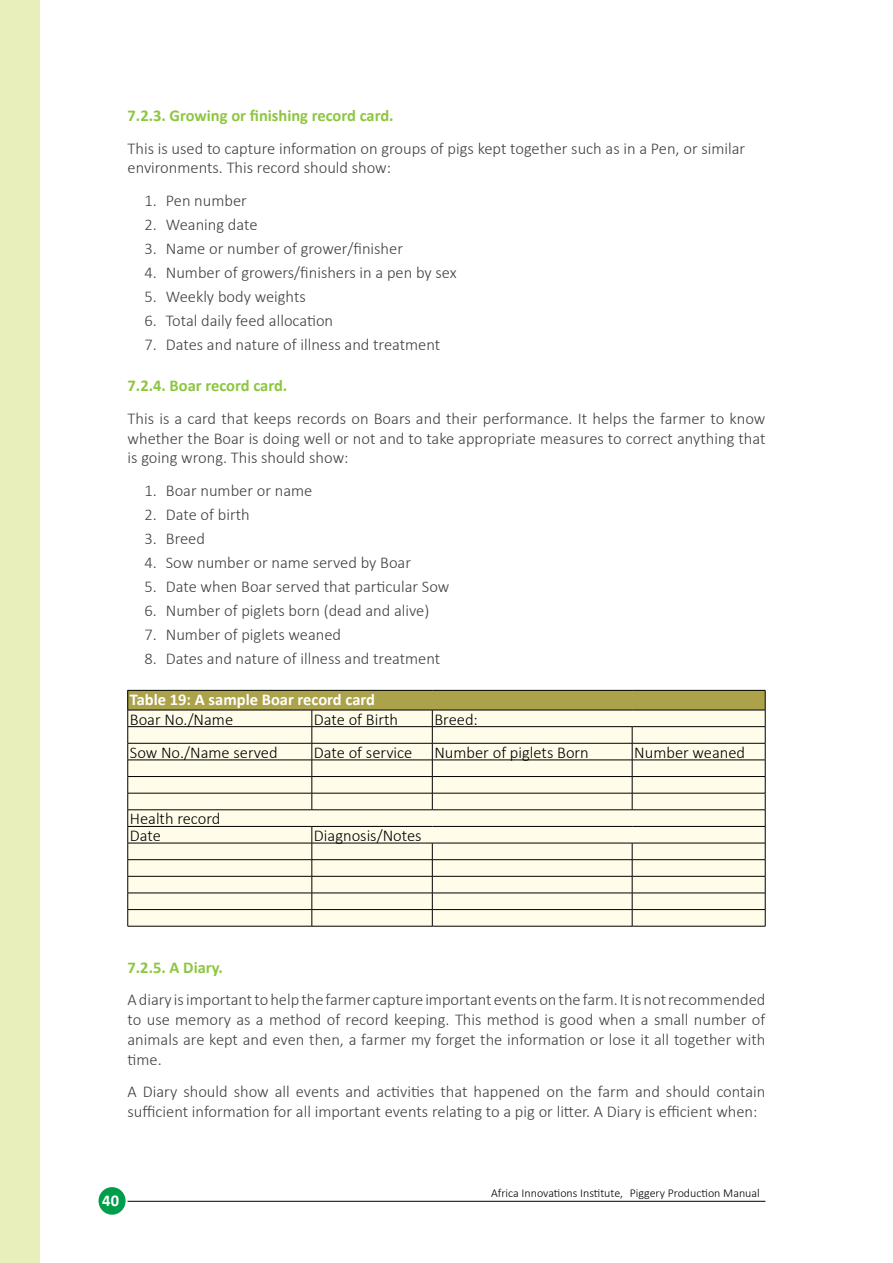
<style>
.page{position:relative;width:893px;height:1263px;background:#fff}
.page>*{position:absolute;margin:0;border:0;box-sizing:border-box;transform-origin:0 0}
.t1{font:300 16.5px/19.8px "Calibri";color:#414042}
.t2{font:300 16.5px/16.6px "Calibri";color:#000}
.t3{font:700 16.5px "Calibri";color:#8dc63f}
.t4{font:700 16.5px "Calibri";color:#fff}
.t5{font:300 12px "Calibri";color:#000}
</style>
<div class="page">
<div style="left:0;top:0;width:40px;height:1263px;background:#e8efbb"></div>
<hr style="left:128px;top:1201px;width:637px;height:1px;background:#000">
<div style="left:99px;top:1187px;width:27px;height:28px;background:#009e4b;border-radius:50%"></div>
<div style="left:128px;top:690px;width:637px;height:20px;background:#aba24a"></div>
<svg style="left:128px;top:711px;width:637px;height:215px;background:#f9f7e4"></svg>
<hr style="left:128px;top:690px;width:184px;height:1px;background:#000">
<hr style="left:312px;top:690px;width:120px;height:1px;background:#000">
<hr style="left:432px;top:690px;width:200px;height:1px;background:#000">
<hr style="left:632px;top:690px;width:133px;height:1px;background:#000">
<hr style="left:128px;top:710px;width:184px;height:1px;background:#000">
<hr style="left:312px;top:710px;width:120px;height:1px;background:#000">
<hr style="left:432px;top:710px;width:200px;height:1px;background:#000">
<hr style="left:632px;top:710px;width:133px;height:1px;background:#000">
<hr style="left:128px;top:726px;width:184px;height:1px;background:#000">
<hr style="left:312px;top:726px;width:120px;height:1px;background:#000">
<hr style="left:432px;top:726px;width:200px;height:1px;background:#000">
<hr style="left:632px;top:726px;width:133px;height:1px;background:#000">
<hr style="left:128px;top:743px;width:184px;height:1px;background:#000">
<hr style="left:312px;top:743px;width:120px;height:1px;background:#000">
<hr style="left:432px;top:743px;width:200px;height:1px;background:#000">
<hr style="left:632px;top:743px;width:133px;height:1px;background:#000">
<hr style="left:128px;top:760px;width:184px;height:1px;background:#000">
<hr style="left:312px;top:760px;width:120px;height:1px;background:#000">
<hr style="left:432px;top:760px;width:200px;height:1px;background:#000">
<hr style="left:632px;top:760px;width:133px;height:1px;background:#000">
<hr style="left:128px;top:776px;width:184px;height:1px;background:#000">
<hr style="left:312px;top:776px;width:120px;height:1px;background:#000">
<hr style="left:432px;top:776px;width:200px;height:1px;background:#000">
<hr style="left:632px;top:776px;width:133px;height:1px;background:#000">
<hr style="left:128px;top:793px;width:184px;height:1px;background:#000">
<hr style="left:312px;top:793px;width:120px;height:1px;background:#000">
<svg style="left:312px;top:710px;width:1px;height:99px"></svg>
<hr style="left:432px;top:793px;width:200px;height:1px;background:#000">
<svg style="left:432px;top:710px;width:1px;height:99px"></svg>
<hr style="left:632px;top:793px;width:133px;height:1px;background:#000">
<svg style="left:632px;top:727px;width:1px;height:82px"></svg>
<hr style="left:128px;top:809px;width:184px;height:1px;background:#000">
<hr style="left:312px;top:809px;width:120px;height:1px;background:#000">
<hr style="left:432px;top:809px;width:200px;height:1px;background:#000">
<hr style="left:632px;top:809px;width:133px;height:1px;background:#000">
<hr style="left:128px;top:826px;width:184px;height:1px;background:#000">
<hr style="left:312px;top:826px;width:120px;height:1px;background:#000">
<hr style="left:432px;top:826px;width:200px;height:1px;background:#000">
<hr style="left:632px;top:826px;width:133px;height:1px;background:#000">
<hr style="left:128px;top:843px;width:184px;height:1px;background:#000">
<hr style="left:312px;top:843px;width:120px;height:1px;background:#000">
<hr style="left:432px;top:843px;width:200px;height:1px;background:#000">
<hr style="left:632px;top:843px;width:133px;height:1px;background:#000">
<hr style="left:128px;top:859px;width:184px;height:1px;background:#000">
<hr style="left:312px;top:859px;width:120px;height:1px;background:#000">
<hr style="left:432px;top:859px;width:200px;height:1px;background:#000">
<hr style="left:632px;top:859px;width:133px;height:1px;background:#000">
<hr style="left:128px;top:876px;width:184px;height:1px;background:#000">
<hr style="left:312px;top:876px;width:120px;height:1px;background:#000">
<hr style="left:432px;top:876px;width:200px;height:1px;background:#000">
<hr style="left:632px;top:876px;width:133px;height:1px;background:#000">
<hr style="left:128px;top:893px;width:184px;height:1px;background:#000">
<hr style="left:312px;top:893px;width:120px;height:1px;background:#000">
<hr style="left:432px;top:893px;width:200px;height:1px;background:#000">
<hr style="left:632px;top:893px;width:133px;height:1px;background:#000">
<hr style="left:128px;top:909px;width:184px;height:1px;background:#000">
<svg style="left:127px;top:690px;width:1px;height:236px"></svg>
<hr style="left:312px;top:909px;width:120px;height:1px;background:#000">
<svg style="left:312px;top:827px;width:1px;height:99px"></svg>
<hr style="left:432px;top:909px;width:200px;height:1px;background:#000">
<svg style="left:432px;top:843px;width:1px;height:83px"></svg>
<hr style="left:632px;top:909px;width:133px;height:1px;background:#000">
<svg style="left:632px;top:843px;width:1px;height:83px"></svg>
<svg style="left:765px;top:690px;width:1px;height:236px"></svg>
<hr style="left:128px;top:926px;width:184px;height:1px;background:#000">
<hr style="left:312px;top:926px;width:120px;height:1px;background:#000">
<hr style="left:432px;top:926px;width:200px;height:1px;background:#000">
<hr style="left:632px;top:926px;width:133px;height:1px;background:#000">
<p class="t3" style="left:128px;top:105px;width:268px">7.2.3. Growing or finishing record card.</p>
<p class="t1" style="left:128px;top:138px;width:619px">This is used to capture information on groups of pigs kept together such as in a Pen, or similar environments. This record should show:</p>
<p class="t1" style="left:145px;top:190px;width:104px">1. Pen number</p>
<p class="t1" style="left:145px;top:214px;width:114px">2. Weaning date</p>
<p class="t1" style="left:145px;top:238px;width:260px">3. Name or number of grower/finisher</p>
<p class="t1" style="left:145px;top:262px;width:314px">4. Number of growers/finishers in a pen by sex</p>
<p class="t1" style="left:145px;top:287px;width:163px">5. Weekly body weights</p>
<p class="t1" style="left:145px;top:311px;width:190px">6. Total daily feed allocation</p>
<p class="t1" style="left:145px;top:335px;width:297px">7. Dates and nature of illness and treatment</p>
<p class="t3" style="left:128px;top:375px;width:161px">7.2.4. Boar record card.</p>
<p class="t1" style="left:128px;top:408px;width:639px;text-align:justify">This is a card that keeps records on Boars and their performance. It helps the farmer to know whether the Boar is doing well or not and to take appropriate measures to correct anything that is going wrong. This should show:</p>
<p class="t1" style="left:145px;top:480px;width:169px">1. Boar number or name</p>
<p class="t1" style="left:145px;top:504px;width:107px">2. Date of birth</p>
<p class="t1" style="left:145px;top:529px;width:62px">3. Breed</p>
<p class="t1" style="left:145px;top:553px;width:268px">4. Sow number or name served by Boar</p>
<p class="t1" style="left:145px;top:577px;width:306px">5. Date when Boar served that particular Sow</p>
<p class="t1" style="left:145px;top:601px;width:286px">6. Number of piglets born (dead and alive)</p>
<p class="t1" style="left:145px;top:625px;width:198px">7. Number of piglets weaned</p>
<p class="t1" style="left:145px;top:649px;width:297px">8. Dates and nature of illness and treatment</p>
<p class="t4" style="left:130px;top:689px;width:247px">Table 19: A sample Boar record card</p>
<p class="t2" style="left:130px;top:710px;width:105px">Boar No./Name</p>
<p class="t2" style="left:314px;top:710px;width:86px">Date of Birth</p>
<p class="t2" style="left:434px;top:710px;width:45px">Breed:</p>
<p class="t2" style="left:130px;top:744px;width:149px">Sow No./Name served</p>
<p class="t2" style="left:314px;top:744px;width:100px">Date of service</p>
<p class="t2" style="left:434px;top:744px;width:156px">Number of piglets Born</p>
<p class="t2" style="left:634px;top:744px;width:112px">Number weaned</p>
<p class="t2" style="left:130px;top:810px;width:92px">Health record<br>Date</p>
<p class="t2" style="left:314px;top:827px;width:109px">Diagnosis/Notes</p>
<p class="t3" style="left:128px;top:957px;width:97px">7.2.5. A Diary.</p>
<p class="t1" style="left:128px;top:990px;width:639px;text-align:justify">A diary is important to help the farmer capture important events on the farm. It is not recommended to use memory as a method of record keeping. This method is good when a small number of animals are kept and even then, a farmer my forget the information or lose it all together with time.</p>
<p class="t1" style="left:128px;top:1082px;width:639px">A Diary should show all events and activities that happened on the farm and should contain sufficient information for all important events relating to a pig or litter. A Diary is efficient when:</p>
<p class="t4" style="left:102px;top:1189px;width:18px">40</p>
<p class="t5" style="left:491px;top:1185px;width:270px">Africa Innovations Institute, Piggery Production Manual</p>
</div>
